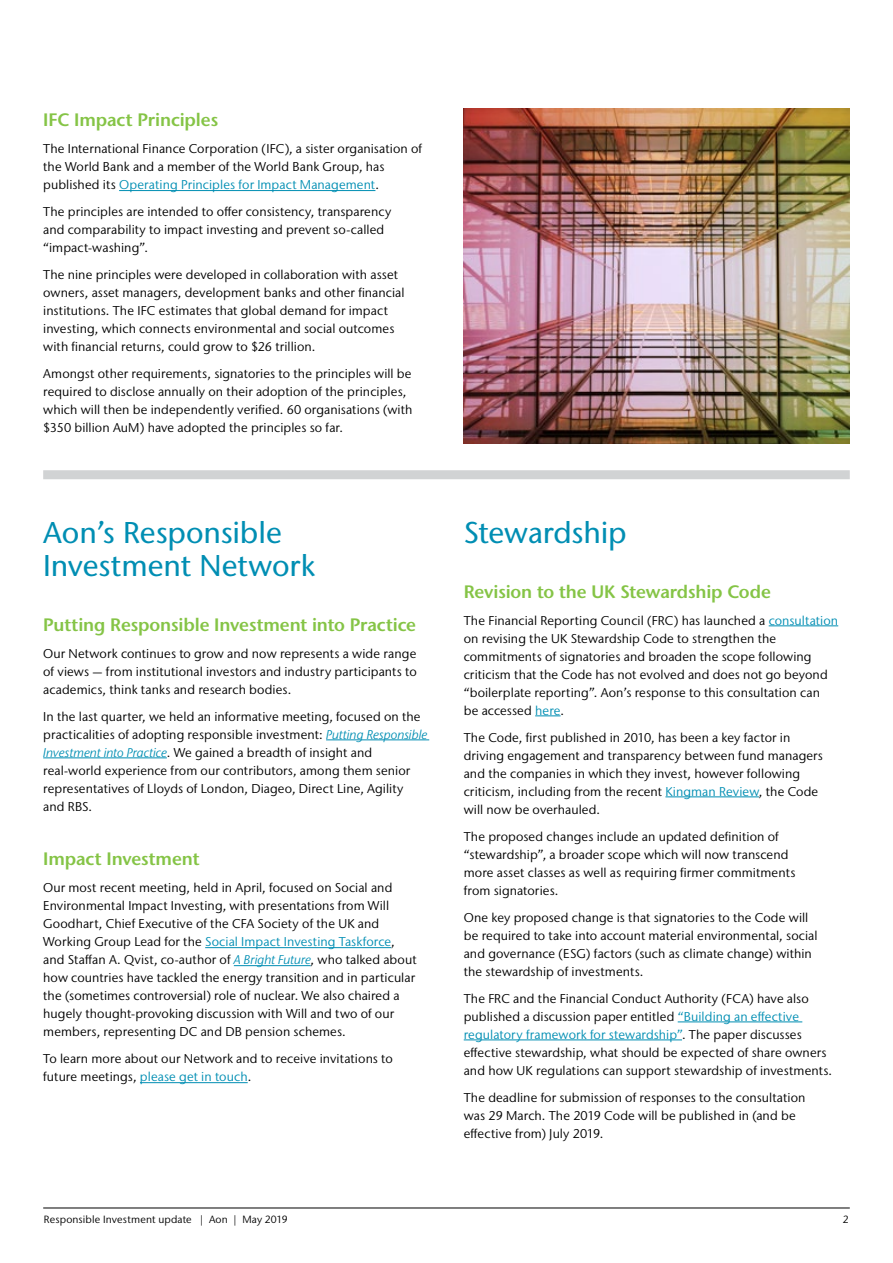
<style>
.page{position:relative;width:893px;height:1263px;background:#fff}
.page>*{position:absolute;margin:0;border:0;box-sizing:border-box;transform-origin:0 0}
.t1{font:500 30px/33px "Stone Sans IIITC Pro";letter-spacing:-.005em;color:#008eb3}
.t2{font:600 18px "Stone Sans IIITC Pro";letter-spacing:-.005em;color:#85c446}
.t3{font:12.75px/18px "Stone Sans IIITC Pro";letter-spacing:.01em;color:#000}
.t4{font:10.5px "Stone Sans IIITC Pro";letter-spacing:.01em;color:#000}
.s1{color:#008eb3}
.s2{font-style:italic;color:#008eb3}
</style>
<div class="page">
<hr style="left:43px;top:1208px;width:807px;height:1px;background:#000">
<hr style="left:119px;top:190px;width:256px;height:1px;background:#008eb3">
<hr style="left:326px;top:739px;width:103px;height:1px;background:#008eb3">
<hr style="left:43px;top:757px;width:124px;height:1px;background:#008eb3">
<hr style="left:205px;top:947px;width:186px;height:1px;background:#008eb3">
<hr style="left:234px;top:965px;width:77px;height:1px;background:#008eb3">
<hr style="left:140px;top:1082px;width:108px;height:1px;background:#008eb3">
<hr style="left:769px;top:625px;width:69px;height:1px;background:#008eb3">
<svg style="left:535px;top:715px;width:26px;height:1px"></svg>
<hr style="left:665px;top:796px;width:94px;height:1px;background:#008eb3">
<hr style="left:678px;top:1021px;width:124px;height:1px;background:#008eb3">
<hr style="left:464px;top:1039px;width:218px;height:1px;background:#008eb3">
<div style="left:43px;top:470px;width:807px;height:9px;background:#d1d3d4"></div>
<img style="left:464px;top:108px;width:386px;height:336px">
<h2 class="t2" style="left:43px;top:109px;width:177px">IFC Impact Principles</h2>
<p class="t3" style="left:43px;top:140px;width:380px">The International Finance Corporation (IFC), a sister organisation of the World Bank and a member of the World Bank Group, has published its <span class="s1">Operating Principles for Impact Management</span>.</p>
<p class="t3" style="left:43px;top:203px;width:350px">The principles are intended to offer consistency, transparency and comparability to impact investing and prevent so-called “impact-washing”.</p>
<p class="t3" style="left:43px;top:266px;width:363px">The nine principles were developed in collaboration with asset owners, asset managers, development banks and other financial institutions. The IFC estimates that global demand for impact investing, which connects environmental and social outcomes with financial returns, could grow to $26 trillion.</p>
<p class="t3" style="left:43px;top:365px;width:371px">Amongst other requirements, signatories to the principles will be required to disclose annually on their adoption of the principles, which will then be independently verified. 60 organisations (with $350 billion AuM) have adopted the principles so far.</p>
<h1 class="t1" style="left:43px;top:515px;width:274px">Aon’s Responsible<br>Investment Network</h1>
<h2 class="t2" style="left:43px;top:613px;width:374px">Putting Responsible Investment into Practice</h2>
<p class="t3" style="left:43px;top:644px;width:375px;text-align:justify">Our Network continues to grow and now represents a wide range of views — from institutional investors and industry participants to academics, think tanks and research bodies.</p>
<p class="t3" style="left:43px;top:707px;width:386px">In the last quarter, we held an informative meeting, focused on the practicalities of adopting responsible investment: <span class="s2">Putting Responsible Investment into Practice</span>. We gained a breadth of insight and real-world experience from our contributors, among them senior representatives of Lloyds of London, Diageo, Direct Line, Agility and RBS.</p>
<h2 class="t2" style="left:43px;top:847px;width:158px">Impact Investment</h2>
<p class="t3" style="left:43px;top:879px;width:375px">Our most recent meeting, held in April, focused on Social and Environmental Impact Investing, with presentations from Will Goodhart, Chief Executive of the CFA Society of the UK and Working Group Lead for the <span class="s1">Social Impact Investing Taskforce</span>, and Staffan A. Qvist, co-author of <span class="s2">A Bright Future</span>, who talked about how countries have tackled the energy transition and in particular the (sometimes controversial) role of nuclear. We also chaired a hugely thought-provoking discussion with Will and two of our members, representing DC and DB pension schemes.</p>
<p class="t3" style="left:43px;top:1050px;width:351px">To learn more about our Network and to receive invitations to future meetings, <span class="s1">please get in touch</span>.</p>
<h1 class="t1" style="left:464px;top:515px;width:164px">Stewardship</h1>
<h2 class="t2" style="left:464px;top:580px;width:309px">Revision to the UK Stewardship Code</h2>
<p class="t3" style="left:464px;top:611px;width:376px">The Financial Reporting Council (FRC) has launched a <span class="s1">consultation </span>on revising the UK Stewardship Code to strengthen the commitments of signatories and broaden the scope following criticism that the Code has not evolved and does not go beyond “boilerplate reporting”. Aon’s response to this consultation can<br>be accessed <span class="s1">here</span>.</p>
<p class="t3" style="left:464px;top:728px;width:361px">The Code, first published in 2010, has been a key factor in driving engagement and transparency between fund managers and the companies in which they invest, however following criticism, including from the recent <span class="s1">Kingman Review</span>, the Code will now be overhauled.</p>
<p class="t3" style="left:464px;top:827px;width:333px">The proposed changes include an updated definition of “stewardship”, a broader scope which will now transcend more asset classes as well as requiring firmer commitments from signatories.</p>
<p class="t3" style="left:464px;top:908px;width:355px">One key proposed change is that signatories to the Code will be required to take into account material environmental, social and governance (ESG) factors (such as climate change) within the stewardship of investments.</p>
<p class="t3" style="left:464px;top:989px;width:370px">The FRC and the Financial Conduct Authority (FCA) have also published a discussion paper entitled <span class="s1">“Building an effective regulatory framework for stewardship”</span>. The paper discusses effective stewardship, what should be expected of share owners and how UK regulations can support stewardship of investments.</p>
<p class="t3" style="left:464px;top:1088px;width:343px">The deadline for submission of responses to the consultation was 29 March. The 2019 Code will be published in (and be effective from) July 2019.</p>
<p class="t4" style="left:44px;top:1213px;width:246px">Responsible Investment update | Aon | May 2019</p>
<p class="t4" style="left:843px;top:1213px;width:7px">2</p>
</div>
